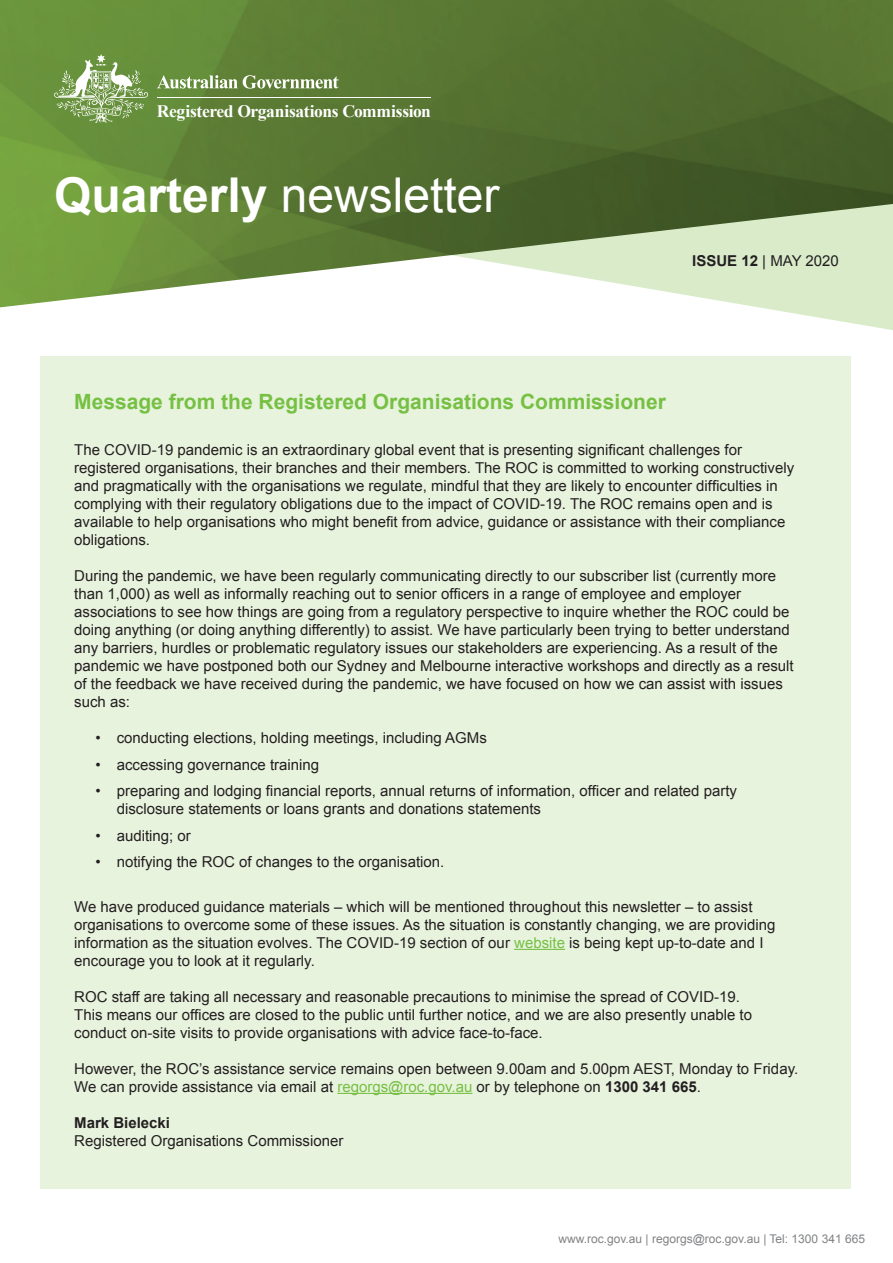
<style>
.page{position:relative;width:893px;height:1263px;background:#fff}
.page>*{position:absolute;margin:0;border:0;box-sizing:border-box;transform-origin:0 0}
.t1{font:48px "Arial";color:#fff}
.t2{font:700 21px "Arial";color:#76c043}
.t3{font:700 17.55px "Times New Roman";letter-spacing:-.02em;color:#fff}
.t4{font:15px/18px "Arial";color:#231f20}
.t5{font:700 15px "Arial";color:#231f20}
.t6{font:12px "Arial";color:#808285}
.s1{font-weight:700}
.s2{color:#76c043}
</style>
<div class="page">
<svg style="left:775px;top:310px;width:118px;height:20px"></svg>
<img style="left:0;top:0;width:893px;height:310px">
<svg style="left:157px;top:75px;width:182px;height:14px"></svg>
<svg style="left:54px;top:54px;width:94px;height:69px;background:#89aa68"></svg>
<hr style="left:157px;top:97px;width:273px;height:1px;background:#fff">
<div style="left:40px;top:356px;width:810px;height:832px;background:#e8f3de"></div>
<hr style="left:514px;top:949px;width:51px;height:1px;background:#76c043">
<hr style="left:337px;top:1093px;width:135px;height:1px;background:#76c043">
<p class="t3" style="left:157px;top:99px;width:275px">Registered Organisations Commission</p>
<h1 class="t1" style="left:54px;top:164px;width:447px"><span class="s1">Quarterly</span> newsletter</h1>
<p class="t4" style="left:692px;top:252px;width:148px"><span class="s1">ISSUE 12</span> | MAY 2020</p>
<h2 class="t2" style="left:74px;top:388px;width:593px">Message from the Registered Organisations Commissioner</h2>
<p class="t4" style="left:74px;top:441px;width:722px">The COVID-19 pandemic is an extraordinary global event that is presenting significant challenges for registered organisations, their branches and their members. The ROC is committed to working constructively and pragmatically with the organisations we regulate, mindful that they are likely to encounter difficulties in complying with their regulatory obligations due to the impact of COVID-19. The ROC remains open and is available to help organisations who might benefit from advice, guidance or assistance with their compliance obligations.</p>
<p class="t4" style="left:74px;top:567px;width:721px">During the pandemic, we have been regularly communicating directly to our subscriber list (currently more than 1,000) as well as informally reaching out to senior officers in a range of employee and employer associations to see how things are going from a regulatory perspective to inquire whether the ROC could be doing anything (or doing anything differently) to assist. We have particularly been trying to better understand any barriers, hurdles or problematic regulatory issues our stakeholders are experiencing. As a result of the pandemic we have postponed both our Sydney and Melbourne interactive workshops and directly as a result of the feedback we have received during the pandemic, we have focused on how we can assist with issues such as:</p>
<p class="t4" style="left:95px;top:729px;width:393px">• conducting elections, holding meetings, including AGMs</p>
<p class="t4" style="left:95px;top:756px;width:225px">• accessing governance training</p>
<p class="t4" style="left:117px;top:782px;width:622px;text-indent:-21px">• preparing and lodging financial reports, annual returns of information, officer and related party disclosure statements or loans grants and donations statements</p>
<p class="t4" style="left:95px;top:827px;width:97px">• auditing; or</p>
<p class="t4" style="left:95px;top:853px;width:350px">• notifying the ROC of changes to the organisation.</p>
<p class="t4" style="left:74px;top:898px;width:703px">We have produced guidance materials – which will be mentioned throughout this newsletter – to assist organisations to overcome some of these issues. As the situation is constantly changing, we are providing information as the situation evolves. The COVID-19 section of our <span class="s2">website</span> is being kept up-to-date and I encourage you to look at it regularly.</p>
<p class="t4" style="left:74px;top:988px;width:679px">ROC staff are taking all necessary and reasonable precautions to minimise the spread of COVID-19.<br>This means our offices are closed to the public until further notice, and we are also presently unable to conduct on-site visits to provide organisations with advice face-to-face.</p>
<p class="t4" style="left:74px;top:1060px;width:725px">However, the ROC’s assistance service remains open between 9.00am and 5.00pm AEST, Monday to Friday.<br>We can provide assistance via email at <span class="s2">regorgs@roc.gov.au</span> or by telephone on <span class="s1">1300 341 665</span>.</p>
<p class="t5" style="left:74px;top:1113px;width:97px">Mark Bielecki</p>
<p class="t4" style="left:74px;top:1132px;width:271px">Registered Organisations Commissioner</p>
<p class="t6" style="left:558px;top:1231px;width:308px">www.roc.gov.au | regorgs@roc.gov.au | Tel: 1300 341 665</p>
</div>
